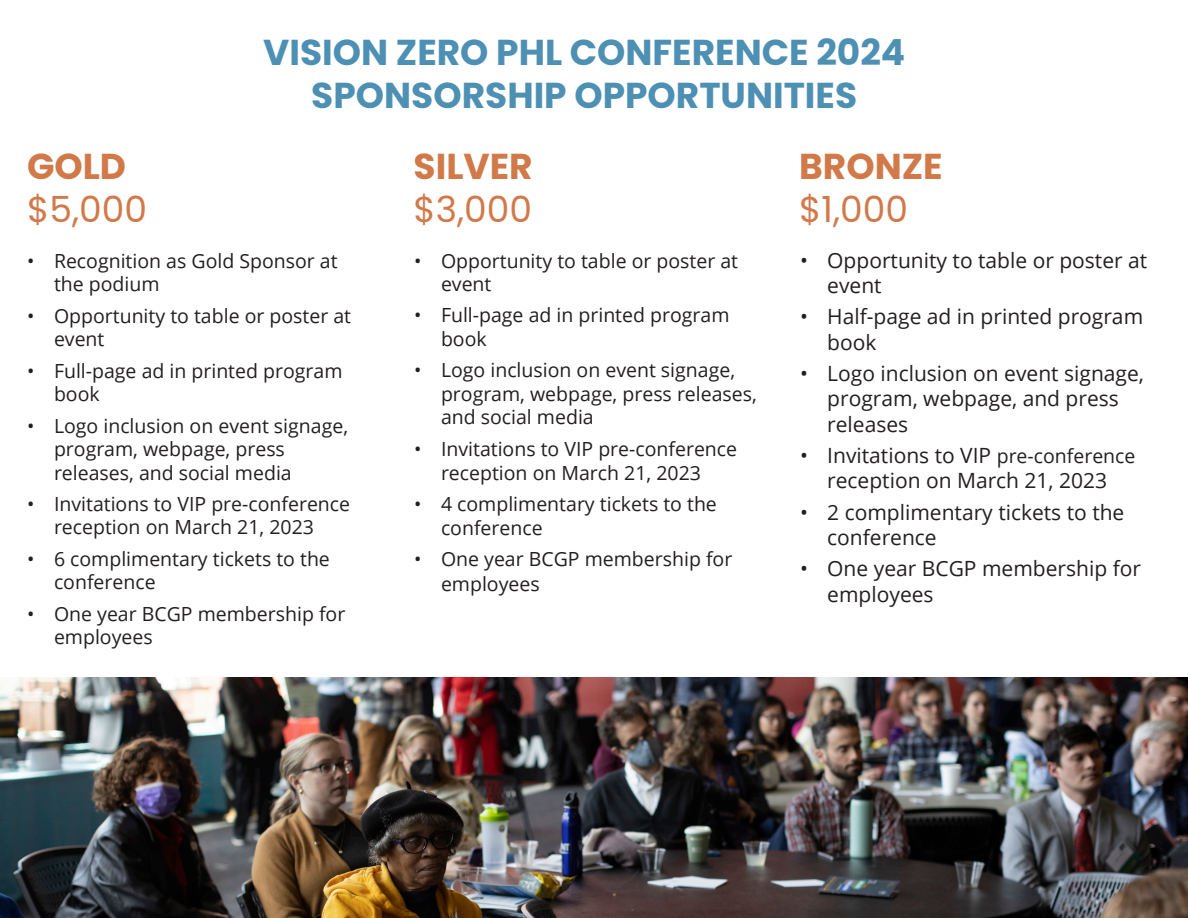
<style>
.page{position:relative;width:1188px;height:918px;background:#fff}
.page>*{position:absolute;margin:0;border:0;box-sizing:border-box;transform-origin:0 0}
.t1{font:700 36px "Poppins";color:#4d90b4}
.t2{font:36px "Poppins";color:#d17949}
.t3{font:700 36px "Poppins";color:#d17949}
.t4{font:21px/25.2px "Open Sans";color:#231f20}
.t5{font:19.5px/23.4px "Open Sans";color:#231f20}
.s1{font-size:19.5px}
</style>
<div class="page">
<img style="left:0;top:677px;width:1188px;height:241px">
<p class="t3" style="left:27px;top:146px;width:101px">GOLD</p>
<p class="t2" style="left:27px;top:189px;width:121px">$5,000</p>
<p class="t1" style="left:263px;top:31px;width:644px">VISION ZERO PHL CONFERENCE 2024</p>
<p class="t1" style="left:311px;top:75px;width:547px">SPONSORSHIP OPPORTUNITIES</p>
<p class="t3" style="left:414px;top:146px;width:121px">SILVER</p>
<p class="t2" style="left:414px;top:189px;width:120px">$3,000</p>
<p class="t3" style="left:799px;top:146px;width:145px">BRONZE</p>
<p class="t2" style="left:799px;top:189px;width:110px">$1,000</p>
<p class="t5" style="left:54px;top:249px;width:285px;text-indent:-27px">• Recognition as Gold Sponsor at the podium</p>
<p class="t5" style="left:54px;top:304px;width:299px;text-indent:-27px">• Opportunity to table or poster at event</p>
<p class="t5" style="left:54px;top:359px;width:290px;text-indent:-27px">• Full-page ad in printed program book</p>
<p class="t5" style="left:54px;top:413px;width:296px;text-indent:-27px">• Logo inclusion on event signage, program, webpage, press releases, and social media</p>
<p class="t5" style="left:27px;top:492px;width:325px;text-align:center">• Invitations to VIP pre-conference reception on March 21, 2023</p>
<p class="t5" style="left:54px;top:547px;width:277px;text-indent:-27px">• 6 complimentary tickets to the conference</p>
<p class="t5" style="left:54px;top:602px;width:293px;text-indent:-27px">• One year BCGP membership for employees</p>
<p class="t5" style="left:441px;top:248px;width:299px;text-indent:-27px">• Opportunity to table or poster at event</p>
<p class="t5" style="left:441px;top:303px;width:290px;text-indent:-27px">• Full-page ad in printed program book</p>
<p class="t5" style="left:441px;top:358px;width:317px;text-indent:-27px">• Logo inclusion on event signage, program, webpage, press releases, and social media</p>
<p class="t5" style="left:414px;top:436px;width:325px;line-height:24px;text-align:center">• Invitations to VIP pre-conference reception on March 21, 2023</p>
<p class="t5" style="left:441px;top:492px;width:277px;text-indent:-27px">• 4 complimentary tickets to the conference</p>
<p class="t5" style="left:441px;top:546px;width:293px;line-height:25.2px;text-indent:-27px">• One year BCGP membership for employees</p>
<p class="t4" style="left:827px;top:247px;width:321px;text-indent:-27px">• Opportunity to table or poster at event</p>
<p class="t4" style="left:827px;top:304px;width:317px;text-indent:-27px">• Half-page ad in printed program book</p>
<p class="t4" style="left:827px;top:360px;width:318px;text-indent:-27px">• Logo inclusion on event signage, program, webpage, and press releases</p>
<p class="t4" style="left:800px;top:442px;width:337px;text-align:center">• Invitations to VIP <span class="s1">pre-conference </span>reception on March 21, 2023</p>
<p class="t4" style="left:827px;top:499px;width:299px;text-indent:-27px">• 2 complimentary tickets to the conference</p>
<p class="t4" style="left:827px;top:556px;width:315px;text-indent:-27px">• One year BCGP membership for employees</p>
</div>
